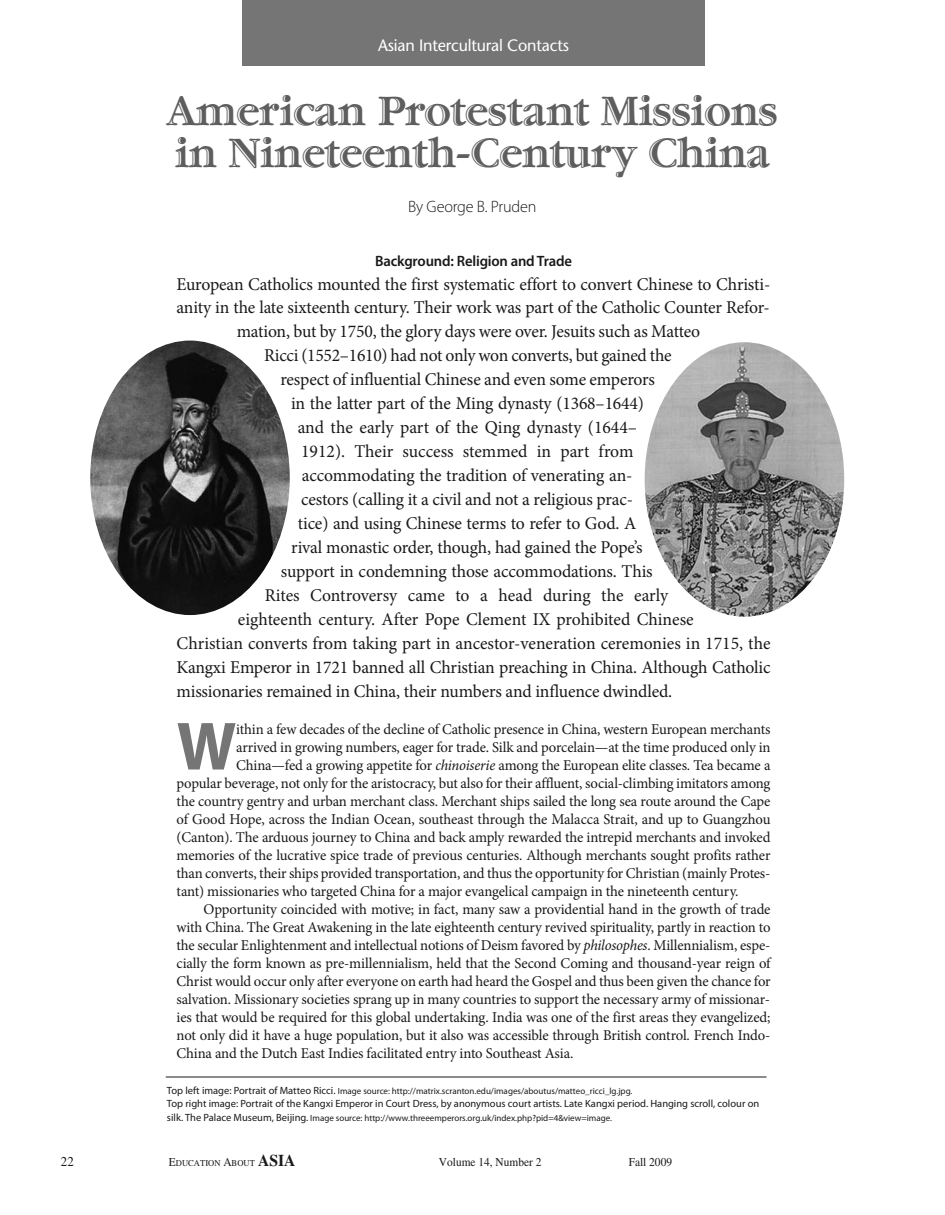
<style>
.page{position:relative;width:945px;height:1215px;background:#fff}
.page>*{position:absolute;margin:0;border:0;box-sizing:border-box;transform-origin:0 0}
.t1{font:700 68.7px "Myriad Pro";color:#757575}
.t2{font:700 42px/42px "Garamond Handtooled";letter-spacing:-.015em;color:#5e5e5e}
.t3{font:18px "Minion Pro";letter-spacing:-.01em;color:#191919}
.t4{font:16.5px "Stone Sans";letter-spacing:-.01em;color:#fff}
.t5{font:300 16.5px "Myriad Pro";letter-spacing:-.01em;color:#191919}
.t6{font:15px "Minion Pro";letter-spacing:-.01em;color:#191919}
.t7{font:600 15px "Myriad Pro";letter-spacing:-.01em;color:#191919}
.t8{font:13.5px "EAA Times";color:#191919;scale:.95 1}
.t9{font:12px "EAA Times";color:#191919;scale:.95 1}
.t10{font:10.5px "Myriad Pro";color:#191919}
.t11{font:9px "Myriad Pro";color:#191919}
.t12{font:9px "EAA Times";color:#191919;scale:.95 1}
.s1{font-style:italic}
.s2{font-size:10.5px}
.s3{font-size:12px}
.s4{font-weight:700;font-size:16.5px}
</style>
<div class="page">
<div style="left:242px;top:0;width:463px;height:66px;background:#757575"></div>
<img style="left:645px;top:342px;width:199px;height:275px;border-radius:50%">
<img style="left:90px;top:341px;width:200px;height:274px">
<hr style="left:166px;top:1077px;width:600px;height:1px;background:#191919">
<p class="t4" style="left:378px;top:38px;width:192px">Asian Intercultural Contacts</p>
<h2 class="t2" style="left:167px;top:93px;width:613px">American Protestant Missions in Nineteenth-Century China</h2>
<p class="t5" style="left:408px;top:200px;width:130px">By George B. Pruden</p>
<p class="t7" style="left:375px;top:255px;width:198px">background: Religion and Trade</p>
<p class="t3" style="left:177px;top:277px;width:595px">European Catholics mounted the first systematic effort to convert Chinese to Christi-</p>
<p class="t3" style="left:177px;top:301px;width:595px">anity in the late sixteenth century. Their work was part of the Catholic Counter Refor-</p>
<p class="t3" style="left:237px;top:325px;width:465px">mation, but by 1750, the glory days were over. Jesuits such as Matteo</p>
<p class="t3" style="left:264px;top:349px;width:409px">Ricci (1552–1610) had not only won converts, but gained the</p>
<p class="t3" style="left:280px;top:373px;width:376px">respect of influential Chinese and even some emperors</p>
<p class="t3" style="left:291px;top:397px;width:355px">in the latter part of the Ming dynasty (1368–1644)</p>
<p class="t3" style="left:298px;top:421px;width:341px">and the early part of the Qing dynasty (1644–</p>
<p class="t3" style="left:301px;top:445px;width:334px">1912). Their success stemmed in part from</p>
<p class="t3" style="left:302px;top:469px;width:332px">accommodating the tradition of venerating an-</p>
<p class="t3" style="left:301px;top:493px;width:333px">cestors (calling it a civil and not a religious prac-</p>
<p class="t3" style="left:298px;top:517px;width:340px">tice) and using Chinese terms to refer to God. A</p>
<p class="t3" style="left:291px;top:541px;width:353px">rival monastic order, though, had gained the Pope’s</p>
<p class="t3" style="left:281px;top:565px;width:373px">support in condemning those accommodations. This</p>
<p class="t3" style="left:265px;top:589px;width:405px">Rites Controversy came to a head during the early</p>
<p class="t3" style="left:238px;top:613px;width:457px">eighteenth century. After Pope Clement IX prohibited Chinese</p>
<p class="t3" style="left:177px;top:637px;width:595px">Christian converts from taking part in ancestor-veneration ceremonies in 1715, the</p>
<p class="t3" style="left:177px;top:661px;width:595px">Kangxi Emperor in 1721 banned all Christian preaching in China. Although Catholic</p>
<p class="t3" style="left:177px;top:685px;width:497px">missionaries remained in China, their numbers and influence dwindled.</p>
<h1 class="t1" style="left:177px;top:721px;width:61px">W</h1>
<p class="t6" style="left:236px;top:723px;width:536px">ithin a few decades of the decline of Catholic presence in China, western European merchants</p>
<p class="t6" style="left:236px;top:741px;width:536px">arrived in growing numbers, eager for trade. Silk and porcelain—at the time produced only in</p>
<p class="t6" style="left:236px;top:759px;width:536px">China—fed a growing appetite for <span class="s1">chinoiserie</span> among the European elite classes. Tea became a</p>
<p class="t6" style="left:177px;top:777px;width:595px">popular beverage, not only for the aristocracy, but also for their affluent, social-climbing imitators among</p>
<p class="t6" style="left:177px;top:795px;width:595px">the country gentry and urban merchant class. Merchant ships sailed the long sea route around the Cape</p>
<p class="t6" style="left:177px;top:813px;width:596px">of Good Hope, across the Indian Ocean, southeast through the Malacca Strait, and up to Guangzhou</p>
<p class="t6" style="left:177px;top:831px;width:595px">(Canton). The arduous journey to China and back amply rewarded the intrepid merchants and invoked</p>
<p class="t6" style="left:177px;top:849px;width:595px">memories of the lucrative spice trade of previous centuries. Although merchants sought profits rather</p>
<p class="t6" style="left:177px;top:867px;width:595px">than converts, their ships provided transportation, and thus the opportunity for Christian (mainly Protes-</p>
<p class="t6" style="left:177px;top:885px;width:563px">tant) missionaries who targeted China for a major evangelical campaign in the nineteenth century.</p>
<p class="t6" style="left:204px;top:903px;width:568px">Opportunity coincided with motive; in fact, many saw a providential hand in the growth of trade</p>
<p class="t6" style="left:177px;top:921px;width:595px">with China. The Great Awakening in the late eighteenth century revived spirituality, partly in reaction to</p>
<p class="t6" style="left:177px;top:939px;width:595px">the secular Enlightenment and intellectual notions of Deism favored by <span class="s1">philosophes</span>. Millennialism, espe-</p>
<p class="t6" style="left:177px;top:957px;width:596px">cially the form known as pre-millennialism, held that the Second Coming and thousand-year reign of</p>
<p class="t6" style="left:177px;top:975px;width:596px">Christ would occur only after everyone on earth had heard the Gospel and thus been given the chance for</p>
<p class="t6" style="left:177px;top:993px;width:595px">salvation. Missionary societies sprang up in many countries to support the necessary army of missionar-</p>
<p class="t6" style="left:177px;top:1011px;width:595px">ies that would be required for this global undertaking. India was one of the first areas they evangelized;</p>
<p class="t6" style="left:177px;top:1029px;width:595px">not only did it have a huge population, but it also was accessible through British control. French Indo-</p>
<p class="t6" style="left:177px;top:1047px;width:398px">China and the Dutch East Indies facilitated entry into Southeast Asia.</p>
<p class="t11" style="left:167px;top:1087px;width:467px"><span class="s2">Top left image: Portrait of Matteo Ricci.</span> Image source: http://matrix.scranton.edu/images/aboutus/matteo_ricci_lg.jpg.</p>
<p class="t10" style="left:167px;top:1100px;width:594px">Top right image: Portrait of the Kangxi Emperor in Court Dress, by anonymous court artists. Late Kangxi period. Hanging scroll, colour on</p>
<p class="t11" style="left:167px;top:1114px;width:446px"><span class="s2">silk. The Palace Museum, Beijing.</span> Image source: http://www.threeemperors.org.uk/index.php?pid=4&amp;view=image.</p>
<p class="t8" style="left:61px;top:1157px;width:15px">22</p>
<p class="t12" style="left:169px;top:1160px;width:135px"><span class="s3">E</span>DUCATION <span class="s3">A</span>BOUT <span class="s4">ASIA</span></p>
<p class="t9" style="left:439px;top:1158px;width:109px">Volume 14, Number 2</p>
<p class="t9" style="left:629px;top:1158px;width:47px">Fall 2009</p>
</div>
